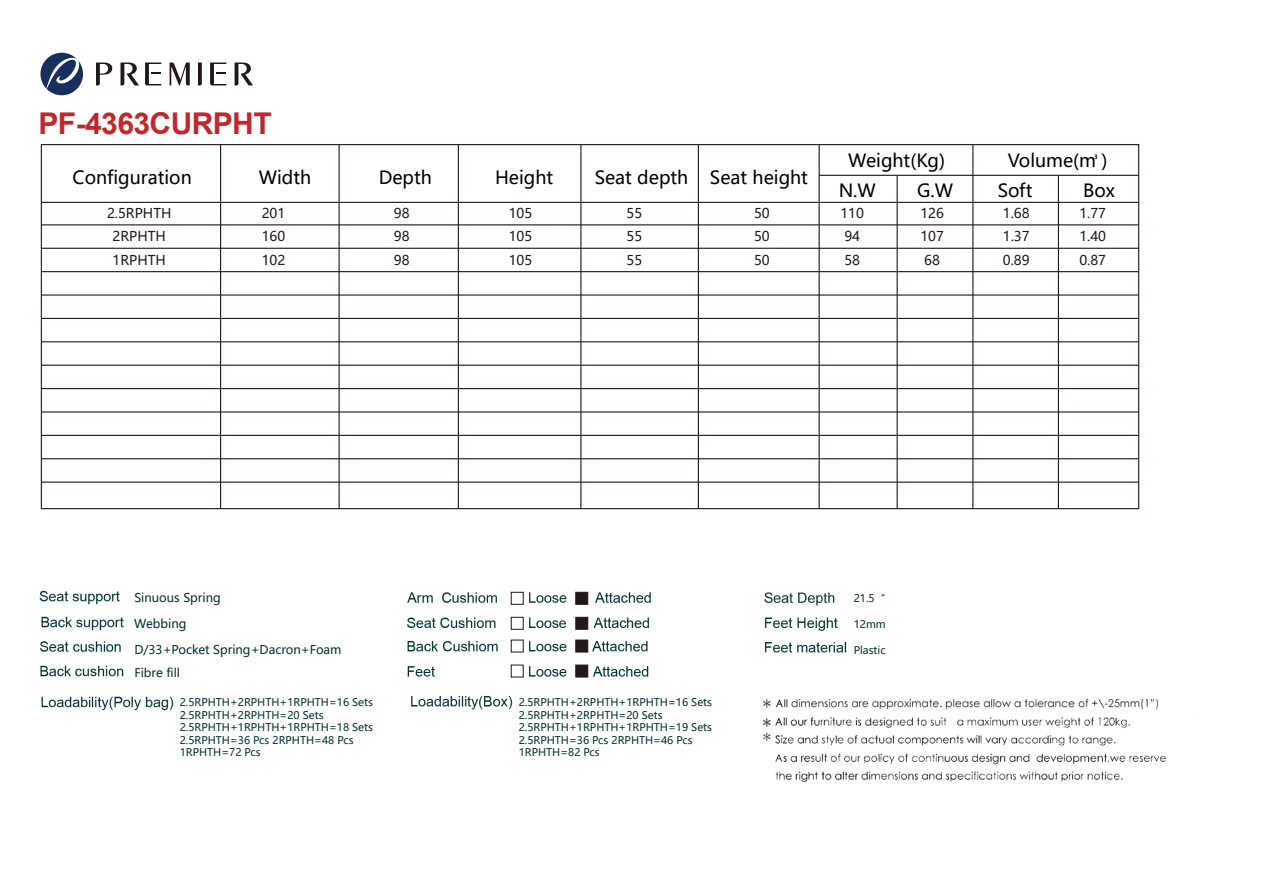
<style>
.page{position:relative;width:1263px;height:893px;background:#fff}
.page>*{position:absolute;margin:0;border:0;box-sizing:border-box;transform-origin:0 0}
.t1{font:700 30px "Arial";letter-spacing:-.02em;color:#c1272d}
.t2{font:18px "Microsoft Ya Hei";color:#000}
.t3{font:13.5px/24px "Microsoft Ya Hei";color:#231815}
.t4{font:12px/25.2px "Microsoft Ya Hei";color:#013231}
.t5{font:11.85px "Microsoft Ya Hei";color:#013231}
.t6{font:10.5px/12.6px "Microsoft Ya Hei";color:#013231}
.t7{font:700 5.85px "Microsoft Ya Hei";color:#000}
</style>
<div class="page">
<img style="left:39px;top:52px;width:1127px;height:731px">
<div style="left:511px;top:592px;width:13px;height:13px;border:1px solid #231815"></div>
<div style="left:511px;top:617px;width:13px;height:13px;border:1px solid #231815"></div>
<div style="left:575px;top:665px;width:13px;height:12px;background:#231815;border:1px solid #231815"></div>
<div style="left:575px;top:640px;width:13px;height:12px;background:#231815;border:1px solid #231815"></div>
<div style="left:575px;top:617px;width:13px;height:13px;background:#231815;border:1px solid #231815"></div>
<div style="left:575px;top:592px;width:13px;height:13px;background:#231815;border:1px solid #231815"></div>
<hr style="left:220px;top:145px;width:1px;height:364px;background:#231815">
<hr style="left:339px;top:145px;width:1px;height:364px;background:#231815">
<hr style="left:458px;top:145px;width:1px;height:364px;background:#231815">
<hr style="left:580px;top:145px;width:1px;height:364px;background:#231815">
<hr style="left:698px;top:145px;width:1px;height:364px;background:#231815">
<hr style="left:819px;top:145px;width:1px;height:364px;background:#231815">
<hr style="left:972px;top:145px;width:1px;height:364px;background:#231815">
<hr style="left:897px;top:175px;width:1px;height:334px;background:#231815">
<hr style="left:1058px;top:175px;width:1px;height:334px;background:#231815">
<hr style="left:41px;top:202px;width:1098px;height:1px;background:#231815">
<hr style="left:41px;top:224px;width:1098px;height:1px;background:#231815">
<hr style="left:41px;top:248px;width:1098px;height:1px;background:#231815">
<hr style="left:41px;top:271px;width:1098px;height:1px;background:#231815">
<hr style="left:41px;top:294px;width:1098px;height:2px;background:#231815">
<hr style="left:41px;top:318px;width:1098px;height:1px;background:#231815">
<hr style="left:41px;top:341px;width:1098px;height:1px;background:#231815">
<hr style="left:41px;top:365px;width:1098px;height:1px;background:#231815">
<hr style="left:41px;top:388px;width:1098px;height:1px;background:#231815">
<hr style="left:41px;top:411px;width:1098px;height:2px;background:#231815">
<hr style="left:41px;top:435px;width:1098px;height:1px;background:#231815">
<hr style="left:41px;top:458px;width:1098px;height:1px;background:#231815">
<hr style="left:41px;top:482px;width:1098px;height:1px;background:#231815">
<hr style="left:819px;top:175px;width:320px;height:1px;background:#231815">
<svg style="left:40px;top:53px;width:43px;height:42px"></svg>
<svg style="left:96px;top:63px;width:16px;height:22px"></svg>
<svg style="left:170px;top:63px;width:20px;height:22px"></svg>
<svg style="left:145px;top:63px;width:16px;height:22px"></svg>
<svg style="left:210px;top:63px;width:16px;height:22px"></svg>
<svg style="left:120px;top:63px;width:19px;height:22px"></svg>
<svg style="left:235px;top:63px;width:18px;height:22px"></svg>
<svg style="left:198px;top:63px;width:4px;height:22px"></svg>
<div style="left:438px;top:664px;width:58px;height:17px;background:#fff"></div>
<h1 class="t1" style="left:39px;top:102px;width:235px">PF-4363CURPHT</h1>
<h2 class="t2" style="left:73px;top:166px;width:121px">Configuration</h2>
<h2 class="t2" style="left:259px;top:166px;width:54px">Width</h2>
<h2 class="t2" style="left:379px;top:166px;width:55px">Depth</h2>
<h2 class="t2" style="left:495px;top:166px;width:60px">Height</h2>
<h2 class="t2" style="left:595px;top:166px;width:215px">Seat depth Seat height</h2>
<h2 class="t2" style="left:848px;top:148px;width:98px">Weight(Kg)</h2>
<h2 class="t2" style="left:1008px;top:148px;width:101px">Volume(m )</h2>
<h2 class="t2" style="left:839px;top:178px;width:39px">N.W</h2>
<h2 class="t2" style="left:917px;top:178px;width:38px">G.W</h2>
<h2 class="t2" style="left:998px;top:178px;width:36px">Soft</h2>
<h2 class="t2" style="left:1083px;top:178px;width:33px">Box</h2>
<p class="t7" style="left:1094px;top:152px;width:5px">3</p>
<p class="t3" style="left:107px;top:201px;width:66px">2.5RPHTH</p>
<p class="t3" style="left:262px;top:201px;width:25px">201</p>
<p class="t3" style="left:394px;top:201px;width:17px">98</p>
<p class="t3" style="left:509px;top:201px;width:25px">105</p>
<p class="t3" style="left:626px;top:201px;width:17px">55</p>
<p class="t3" style="left:754px;top:201px;width:17px">50</p>
<p class="t3" style="left:840px;top:201px;width:25px">110</p>
<p class="t3" style="left:920px;top:201px;width:25px">126</p>
<p class="t3" style="left:1003px;top:201px;width:28px">1.68</p>
<p class="t3" style="left:1079px;top:201px;width:28px">1.77</p>
<p class="t3" style="left:113px;top:223px;width:55px">2RPHTH</p>
<p class="t3" style="left:262px;top:223px;width:25px">160</p>
<p class="t3" style="left:394px;top:223px;width:17px">98</p>
<p class="t3" style="left:509px;top:223px;width:25px">105</p>
<p class="t3" style="left:844px;top:223px;width:17px">94</p>
<p class="t3" style="left:920px;top:223px;width:25px">107</p>
<p class="t3" style="left:1079px;top:223px;width:28px">1.40<br>0.87</p>
<p class="t3" style="left:1003px;top:223px;width:28px">1.37<br>0.89</p>
<p class="t3" style="left:626px;top:223px;width:17px">55</p>
<p class="t3" style="left:754px;top:223px;width:17px">50</p>
<p class="t3" style="left:113px;top:247px;width:55px">1RPHTH</p>
<p class="t3" style="left:262px;top:247px;width:25px">102</p>
<p class="t3" style="left:394px;top:247px;width:17px">98</p>
<p class="t3" style="left:509px;top:247px;width:25px">105</p>
<p class="t3" style="left:626px;top:247px;width:17px">55</p>
<p class="t3" style="left:754px;top:247px;width:17px">50</p>
<p class="t3" style="left:844px;top:247px;width:17px">58</p>
<p class="t3" style="left:924px;top:247px;width:17px">68</p>
<p class="t4" style="left:134px;top:585px;width:88px">Sinuous Spring<br>Webbing</p>
<p class="t6" style="left:854px;top:592px;width:33px">21.5“</p>
<p class="t6" style="left:854px;top:617px;width:33px">12mm</p>
<p class="t6" style="left:854px;top:643px;width:33px">Plastic</p>
<p class="t4" style="left:134px;top:636px;width:209px">D/33+Pocket Spring+Dacron+Foam</p>
<p class="t5" style="left:134px;top:664px;width:47px">Fibre fill</p>
<p class="t6" style="left:180px;top:696px;width:195px">2.5RPHTH+2RPHTH+1RPHTH=16 Sets<br>2.5RPHTH+2RPHTH=20 Sets<br>2.5RPHTH+1RPHTH+1RPHTH=18 Sets<br>2.5RPHTH=36 Pcs 2RPHTH=48 Pcs<br>1RPHTH=72 Pcs</p>
<p class="t6" style="left:519px;top:696px;width:195px">2.5RPHTH+2RPHTH+1RPHTH=16 Sets<br>2.5RPHTH+2RPHTH=20 Sets<br>2.5RPHTH+1RPHTH+1RPHTH=19 Sets<br>2.5RPHTH=36 Pcs 2RPHTH=46 Pcs<br>1RPHTH=82 Pcs</p>
</div>
